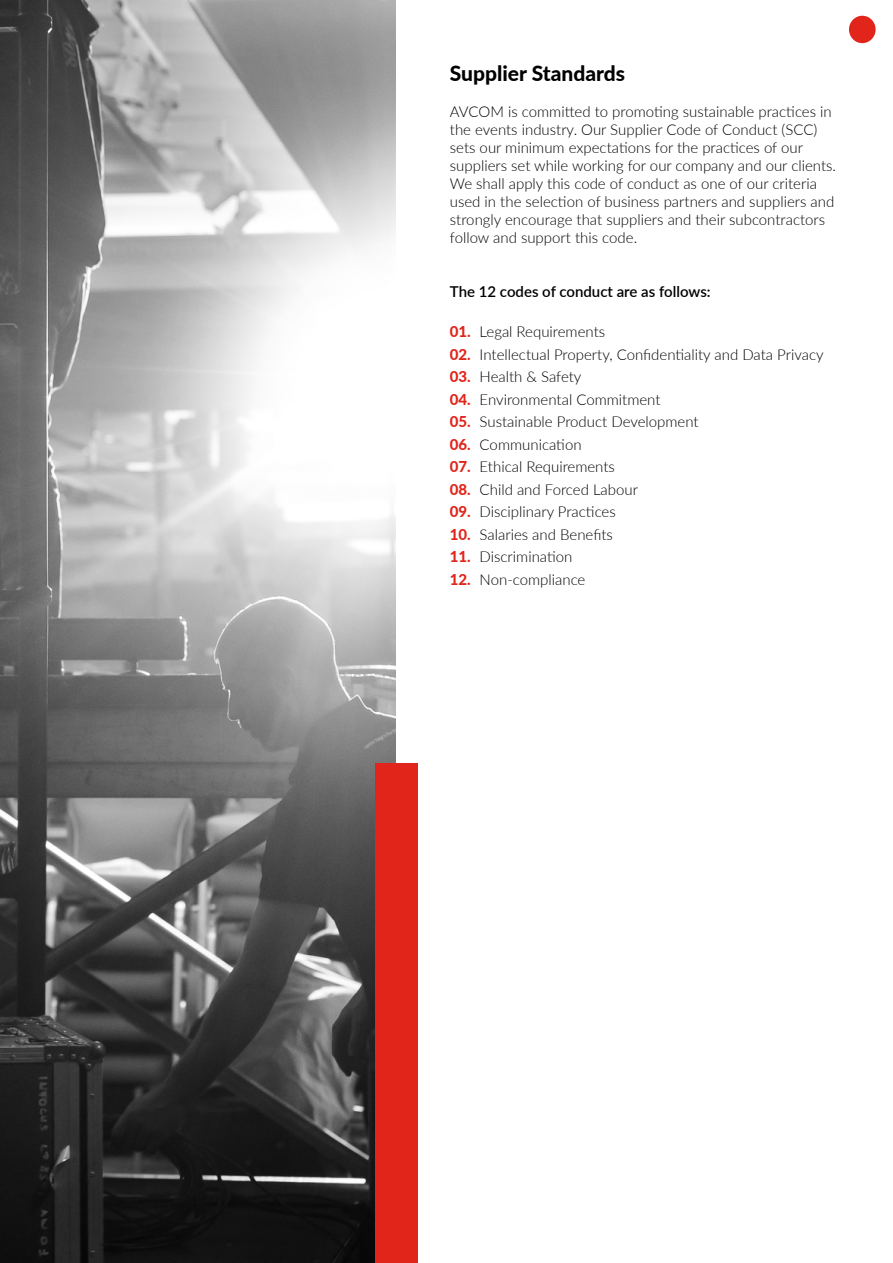
<style>
.page{position:relative;width:893px;height:1263px;background:#fff}
.page>*{position:absolute;margin:0;border:0;box-sizing:border-box;transform-origin:0 0}
.t1{font:800 21px "Lato";color:#000}
.t2{font:300 15px/18px "Lato";color:#000}
.t3{font:600 15px "Lato";color:#000}
.s1{font-weight:800;color:#e1251b}
</style>
<div class="page">
<img style="left:0;top:0;width:395px;height:1263px">
<div style="left:849px;top:16px;width:27px;height:27px;background:#e1251b;border-radius:50%"></div>
<div style="left:375px;top:763px;width:42px;height:500px;background:#e1251b"></div>
<h1 class="t1" style="left:450px;top:57px;width:177px">Supplier Standards</h1>
<p class="t2" style="left:450px;top:102px;width:388px">AVCOM is committed to promoting sustainable practices in the events industry. Our Supplier Code of Conduct (SCC) sets our minimum expectations for the practices of our suppliers set while working for our company and our clients.<br>We shall apply this code of conduct as one of our criteria used in the selection of business partners and suppliers and strongly encourage that suppliers and their subcontractors follow and support this code.</p>
<p class="t3" style="left:450px;top:280px;width:262px">The 12 codes of conduct are as follows:</p>
<p class="t2" style="left:450px;top:322px;width:157px"><span class="s1">01.</span> Legal Requirements</p>
<p class="t2" style="left:450px;top:345px;width:375px"><span class="s1">02.</span> Intellectual Property, Confidentiality and Data Privacy</p>
<p class="t2" style="left:450px;top:367px;width:133px"><span class="s1">03.</span> Health &amp; Safety</p>
<p class="t2" style="left:450px;top:390px;width:212px"><span class="s1">04.</span> Environmental Commitment</p>
<p class="t2" style="left:450px;top:412px;width:250px"><span class="s1">05.</span> Sustainable Product Development</p>
<p class="t2" style="left:450px;top:435px;width:133px"><span class="s1">06.</span> Communication</p>
<p class="t2" style="left:450px;top:457px;width:167px"><span class="s1">07.</span> Ethical Requirements</p>
<p class="t2" style="left:450px;top:480px;width:190px"><span class="s1">08.</span> Child and Forced Labour</p>
<p class="t2" style="left:450px;top:502px;width:167px"><span class="s1">09.</span> Disciplinary Practices</p>
<p class="t2" style="left:450px;top:525px;width:165px"><span class="s1">10.</span> Salaries and Benefits</p>
<p class="t2" style="left:450px;top:547px;width:124px"><span class="s1">11.</span> Discrimination</p>
<p class="t2" style="left:450px;top:570px;width:137px"><span class="s1">12.</span> Non-compliance</p>
</div>
